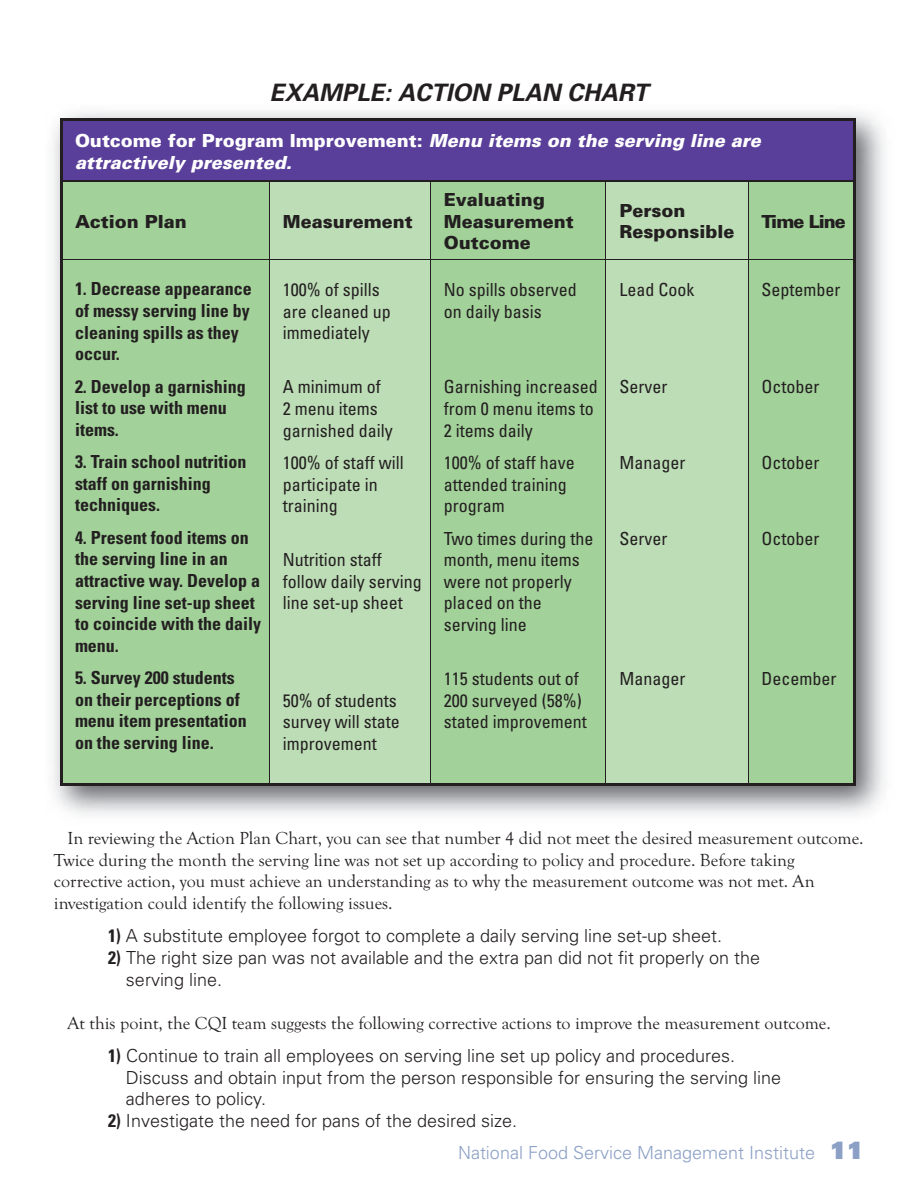
<style>
.page{position:relative;width:918px;height:1188px;background:#fff}
.page>*{position:absolute;margin:0;border:0;box-sizing:border-box;transform-origin:0 0}
.t1{font:italic 700 24px "Univers";color:#231f20}
.t2{font:condensed 18px/21.6px "Univers";color:#231f20}
.t3{font:18px/21.6px "Goudy Old Sty T";color:#231f20}
.t4{font:700 condensed 18px/21.6px "Univers";color:#231f20}
.t5{font:300 18px/21.6px "Univers";color:#231f20}
.t6{font:italic 900 18px/21.6px "Univers";color:#fff}
.t7{font:900 18px/21.6px "Univers";color:#231f20}
.t8{font:300 18px "Univers";color:#8ca0c6}
.t9{font:900 18px "Univers";letter-spacing:-.05em;color:#231f20}
.s1{font-style:normal}
.s2{font-weight:700;font-stretch:condensed}
.s3{font-weight:900;font-size:24px}
</style>
<div class="page">
<div style="left:62px;top:120px;width:792px;height:61px;background:#593f99"></div>
<div style="left:63px;top:182px;width:790px;height:601px;background:#a2d199"></div>
<svg style="left:270px;top:182px;width:478px;height:601px;background:#b3d8ab"></svg>
<hr style="left:60px;top:118px;width:209px;height:3px;background:#231f20">
<hr style="left:60px;top:121px;width:3px;height:60px;background:#231f20">
<hr style="left:269px;top:118px;width:161px;height:3px;background:#231f20">
<hr style="left:430px;top:118px;width:176px;height:3px;background:#231f20">
<hr style="left:606px;top:118px;width:142px;height:3px;background:#231f20">
<hr style="left:748px;top:118px;width:108px;height:3px;background:#231f20">
<hr style="left:853px;top:121px;width:3px;height:60px;background:#231f20">
<hr style="left:60px;top:181px;width:3px;height:78px;background:#231f20">
<hr style="left:853px;top:181px;width:3px;height:78px;background:#231f20">
<hr style="left:60px;top:259px;width:3px;height:524px;background:#231f20">
<hr style="left:853px;top:259px;width:3px;height:524px;background:#231f20">
<hr style="left:60px;top:783px;width:209px;height:3px;background:#231f20">
<hr style="left:269px;top:783px;width:161px;height:3px;background:#231f20">
<hr style="left:430px;top:783px;width:176px;height:3px;background:#231f20">
<hr style="left:606px;top:783px;width:142px;height:3px;background:#231f20">
<hr style="left:748px;top:783px;width:108px;height:3px;background:#231f20">
<hr style="left:63px;top:180px;width:206px;height:2px;background:#231f20">
<hr style="left:269px;top:180px;width:161px;height:2px;background:#231f20">
<hr style="left:430px;top:180px;width:176px;height:2px;background:#231f20">
<hr style="left:606px;top:180px;width:142px;height:2px;background:#231f20">
<hr style="left:748px;top:180px;width:105px;height:2px;background:#231f20">
<hr style="left:269px;top:182px;width:1px;height:77px;background:#231f20">
<hr style="left:430px;top:182px;width:1px;height:77px;background:#231f20">
<hr style="left:605px;top:182px;width:1px;height:77px;background:#231f20">
<hr style="left:748px;top:182px;width:1px;height:77px;background:#231f20">
<hr style="left:63px;top:259px;width:206px;height:1px;background:#231f20">
<hr style="left:269px;top:259px;width:161px;height:1px;background:#231f20">
<hr style="left:269px;top:260px;width:1px;height:523px;background:#231f20">
<hr style="left:430px;top:259px;width:176px;height:1px;background:#231f20">
<hr style="left:430px;top:260px;width:1px;height:523px;background:#231f20">
<hr style="left:606px;top:259px;width:142px;height:1px;background:#231f20">
<hr style="left:605px;top:260px;width:1px;height:523px;background:#231f20">
<hr style="left:748px;top:259px;width:105px;height:1px;background:#231f20">
<hr style="left:748px;top:260px;width:1px;height:523px;background:#231f20">
<h1 class="t1" style="left:270px;top:77px;width:380px">EXAMPLE: ACTION PLAN CHART</h1>
<p class="t6" style="left:75px;top:129px;width:687px"><span class="s1">Outcome for Program Improvement:</span> Menu items on the serving line are attractively presented.</p>
<p class="t7" style="left:75px;top:210px;width:113px">Action Plan</p>
<p class="t7" style="left:283px;top:210px;width:131px">Measurement</p>
<p class="t4" style="left:75px;top:278px;width:178px">1. Decrease appearance of messy serving line by cleaning spills as they occur.</p>
<p class="t4" style="left:75px;top:375px;width:172px">2. Develop a garnishing list to use with menu items.</p>
<p class="t4" style="left:75px;top:451px;width:173px">3. Train school nutrition staff on garnishing techniques.</p>
<p class="t4" style="left:75px;top:526px;width:188px">4. Present food items on the serving line in an attractive way. Develop a serving line set-up sheet to coincide with the daily menu.</p>
<p class="t4" style="left:75px;top:667px;width:173px">5. Survey 200 students on their perceptions of menu item presentation on the serving line.</p>
<p class="t2" style="left:283px;top:278px;width:109px">100% of spills are cleaned up immediately</p>
<p class="t2" style="left:283px;top:376px;width:111px">A minimum of<br>2 menu items garnished daily</p>
<p class="t2" style="left:283px;top:451px;width:122px">100% of staff will participate in training</p>
<p class="t2" style="left:283px;top:548px;width:140px">Nutrition staff follow daily serving line set-up sheet</p>
<p class="t2" style="left:283px;top:689px;width:118px">50% of students survey will state improvement</p>
<p class="t7" style="left:444px;top:188px;width:131px">Evaluating<br>Measurement<br>Outcome</p>
<p class="t7" style="left:619px;top:199px;width:117px">Person<br>Responsible</p>
<p class="t9" style="left:762px;top:210px;width:86px">Time Line</p>
<p class="t2" style="left:444px;top:278px;width:134px">No spills observed on daily basis</p>
<p class="t2" style="left:444px;top:376px;width:155px">Garnishing increased from 0 menu items to<br>2 items daily</p>
<p class="t2" style="left:444px;top:451px;width:132px">100% of staff have attended training program</p>
<p class="t2" style="left:444px;top:527px;width:151px">Two times during the month, menu items were not properly placed on the serving line</p>
<p class="t2" style="left:444px;top:667px;width:144px">115 students out of<br>200 surveyed (58%) stated improvement</p>
<p class="t2" style="left:619px;top:278px;width:76px">Lead Cook</p>
<p class="t2" style="left:619px;top:376px;width:49px">Server</p>
<p class="t2" style="left:619px;top:451px;width:67px">Manager</p>
<p class="t2" style="left:619px;top:527px;width:49px">Server</p>
<p class="t2" style="left:619px;top:667px;width:67px">Manager</p>
<p class="t2" style="left:762px;top:278px;width:81px">September</p>
<p class="t2" style="left:762px;top:376px;width:59px">October</p>
<p class="t2" style="left:762px;top:451px;width:59px">October</p>
<p class="t2" style="left:762px;top:527px;width:59px">October</p>
<p class="t2" style="left:762px;top:667px;width:76px">December</p>
<p class="t3" style="left:54px;top:828px;width:811px;text-indent:14px">In reviewing the Action Plan Chart, you can see that number 4 did not meet the desired measurement outcome.<br>Twice during the month the serving line was not set up according to policy and procedure. Before taking corrective action, you must achieve an understanding as to why the measurement outcome was not met. An investigation could identify the following issues.</p>
<p class="t5" style="left:108px;top:925px;width:616px"><span class="s2">1)</span> A substitute employee forgot to complete a daily serving line set-up sheet.</p>
<p class="t5" style="left:126px;top:946px;width:636px;text-indent:-18px"><span class="s2">2)</span> The right size pan was not available and the extra pan did not fit properly on the serving line.</p>
<p class="t3" style="left:68px;top:1012px;width:765px">At this point, the CQI team suggests the following corrective actions to improve the measurement outcome.</p>
<p class="t5" style="left:126px;top:1044px;width:657px;text-indent:-18px"><span class="s2">1)</span> Continue to train all employees on serving line set up policy and procedures.<br>Discuss and obtain input from the person responsible for ensuring the serving line adheres to policy.</p>
<p class="t5" style="left:108px;top:1109px;width:411px"><span class="s2">2)</span> Investigate the need for pans of the desired size.</p>
<p class="t8" style="left:458px;top:1142px;width:407px">National Food Service Management Institute <span class="s3">11</span></p>
</div>
